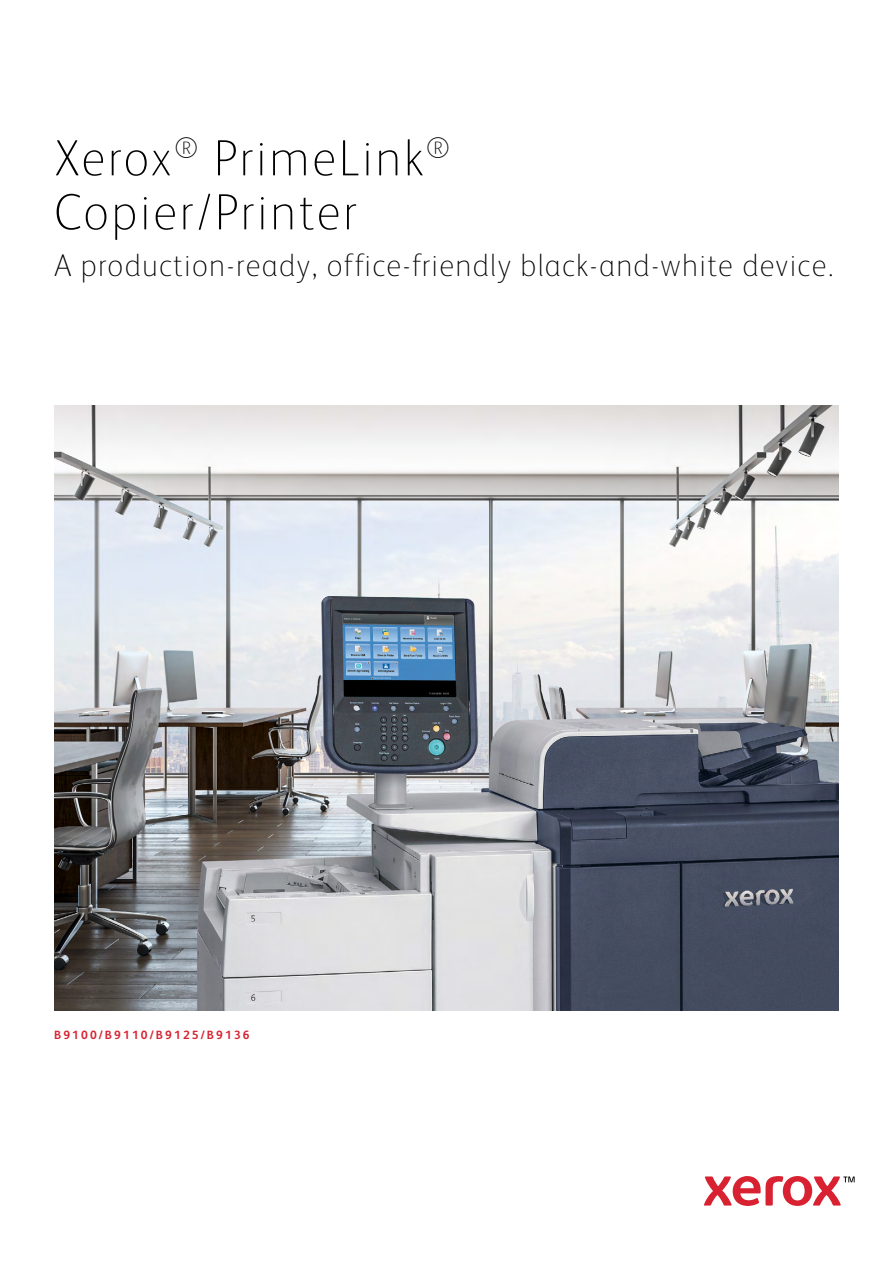
<style>
.page{position:relative;width:893px;height:1263px;background:#fff}
.page>*{position:absolute;margin:0;border:0;box-sizing:border-box;transform-origin:0 0}
.t1{font:100 51px/54px "Xerox Sans";letter-spacing:.05em;color:#000}
.t2{font:100 31.5px "Xerox Sans";letter-spacing:.04em;color:#000}
.t3{font:700 12px "Xerox Sans";letter-spacing:.18em;color:#d82231}
</style>
<div class="page">
<img style="left:54px;top:405px;width:785px;height:606px">
<svg style="left:704px;top:1176px;width:151px;height:30px"></svg>
<h1 class="t1" style="left:54px;top:129px;width:398px">Xerox<sup>®</sup> PrimeLink<sup>®<br></sup>Copier/Printer</h1>
<p class="t2" style="left:54px;top:244px;width:781px">A production-ready, office-friendly black-and-white device.</p>
<p class="t3" style="left:54px;top:1027px;width:197px">B9100/B9110/B9125/B9136</p>
</div>
